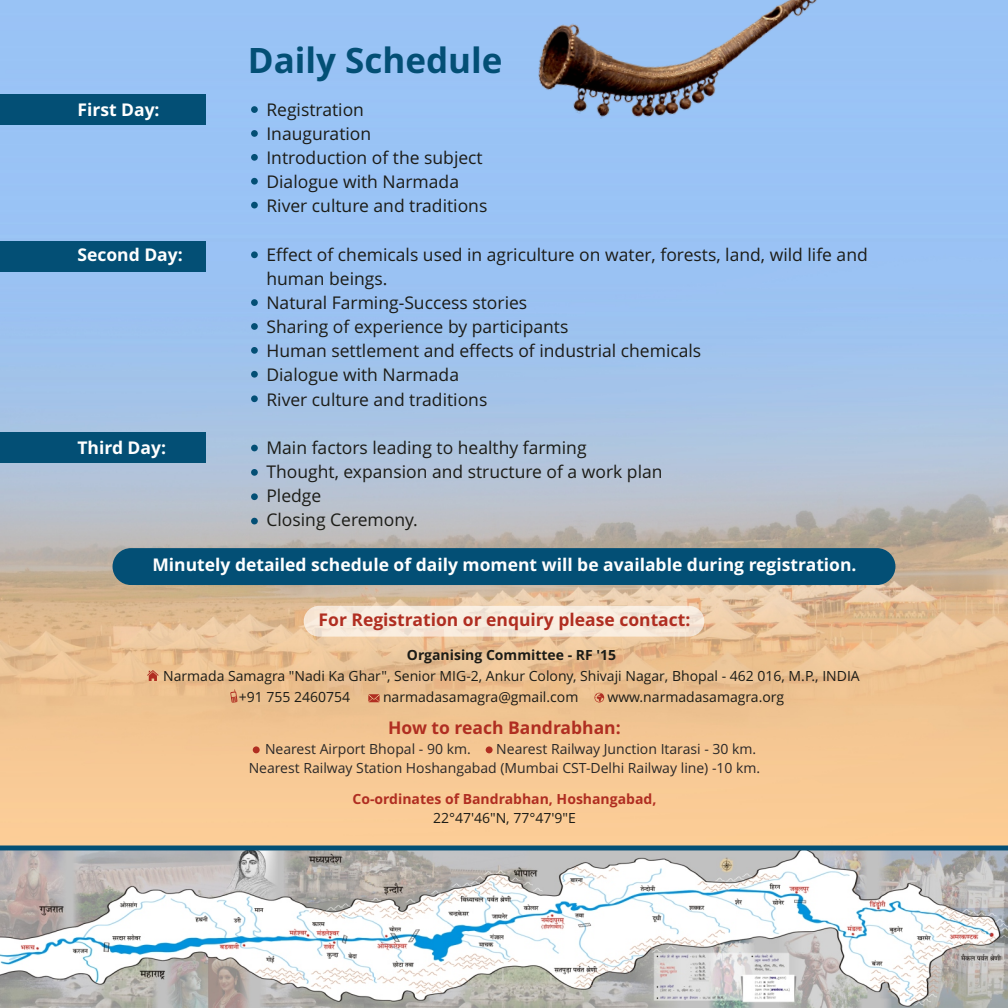
<style>
.page{position:relative;width:1008px;height:1008px;background:#fff}
.page>*{position:absolute;margin:0;border:0;box-sizing:border-box;transform-origin:0 0}
.t1{font:700 35px "Open Sans";color:#034f75}
.t2{font:17.5px/24.2px "Open Sans";color:#1c1c17}
.t3{font:700 17.5px "Open Sans";color:#fff}
.t4{font:700 17.5px "Open Sans";color:#b02e21}
.t5{font:14px/21px "Open Sans";color:#1c1c17}
.t6{font:14px/19.1px "Open Sans";color:#2b2929;text-align:right}
.t7{font:700 14px "Open Sans";color:#b02e21}
.t8{font:700 14px "Open Sans";color:#1c1c17}
</style>
<div class="page">
<img style="left:0;top:0;width:1008px;height:846px">
<img style="left:528px;top:0;width:304px;height:161px">
<div style="left:0;top:94px;width:206px;height:31px;background:#034f75"></div>
<div style="left:0;top:241px;width:206px;height:31px;background:#034f75"></div>
<div style="left:0;top:432px;width:206px;height:30px;background:#034f75"></div>
<div style="left:113px;top:548px;width:782px;height:37px;background:#034f75;border-radius:18px"></div>
<div style="left:251px;top:106px;width:7px;height:7px;background:#034f75;border-radius:50%"></div>
<div style="left:251px;top:130px;width:7px;height:7px;background:#034f75;border-radius:50%"></div>
<div style="left:251px;top:154px;width:7px;height:7px;background:#034f75;border-radius:50%"></div>
<div style="left:251px;top:178px;width:7px;height:7px;background:#034f75;border-radius:50%"></div>
<div style="left:251px;top:202px;width:7px;height:6px;background:#034f75;border-radius:50%"></div>
<div style="left:251px;top:251px;width:7px;height:7px;background:#034f75;border-radius:50%"></div>
<div style="left:251px;top:299px;width:7px;height:7px;background:#034f75;border-radius:50%"></div>
<div style="left:251px;top:323px;width:7px;height:7px;background:#034f75;border-radius:50%"></div>
<div style="left:251px;top:347px;width:7px;height:7px;background:#034f75;border-radius:50%"></div>
<div style="left:251px;top:371px;width:7px;height:7px;background:#034f75;border-radius:50%"></div>
<div style="left:251px;top:445px;width:7px;height:6px;background:#034f75;border-radius:50%"></div>
<div style="left:251px;top:469px;width:7px;height:7px;background:#034f75;border-radius:50%"></div>
<div style="left:251px;top:493px;width:7px;height:7px;background:#034f75;border-radius:50%"></div>
<div style="left:251px;top:518px;width:7px;height:6px;background:#034f75;border-radius:50%"></div>
<img style="left:0;top:850px;width:1008px;height:158px">
<hr style="left:0;top:846px;width:1008px;height:4px;background:#034f75">
<div style="left:251px;top:395px;width:7px;height:7px;background:#034f75;border-radius:50%"></div>
<div style="left:304px;top:606px;width:400px;height:31px;background:#fff;border-radius:15px;opacity:.65"></div>
<svg style="left:368px;top:694px;width:12px;height:8px"></svg>
<svg style="left:594px;top:693px;width:10px;height:9px"></svg>
<svg style="left:147px;top:670px;width:12px;height:11px"></svg>
<svg style="left:230px;top:689px;width:8px;height:14px"></svg>
<div style="left:486px;top:746px;width:7px;height:7px;background:#b02e21;border-radius:50%"></div>
<div style="left:253px;top:746px;width:7px;height:7px;background:#b02e21;border-radius:50%"></div>
<h1 class="t1" style="left:248px;top:46px;width:256px">Daily Schedule</h1>
<p class="t3" style="left:77px;top:102px;width:84px">First Day:</p>
<p class="t2" style="left:266px;top:99px;width:222px">Registration<br>Inauguration<br>Introduction of the subject<br>Dialogue with Narmada<br>River culture and traditions</p>
<p class="t2" style="left:266px;top:244px;width:603px">Effect of chemicals used in agriculture on water, forests, land, wild life and human beings.<br>Natural Farming-Success stories<br>Sharing of experience by participants<br>Human settlement and effects of industrial chemicals<br>Dialogue with Narmada<br>River culture and traditions</p>
<p class="t2" style="left:266px;top:437px;width:398px">Main factors leading to healthy farming<br>Thought, expansion and structure of a work plan<br>Pledge<br>Closing Ceremony.</p>
<p class="t3" style="left:152px;top:558px;width:706px">Minutely detailed schedule of daily moment will be available during registration.</p>
<p class="t4" style="left:319px;top:612px;width:373px">For Registration or enquiry please contact:</p>
<p class="t8" style="left:407px;top:649px;width:211px">Organising Committee - RF '15</p>
<p class="t5" style="left:239px;top:667px;width:622px;text-indent:-76px">Narmada Samagra "Nadi Ka Ghar", Senior MIG-2, Ankur Colony, Shivaji Nagar, Bhopal - 462 016, M.P., INDIA +91 755 2460754</p>
<p class="t3" style="left:77px;top:247px;width:107px">Second Day:</p>
<p class="t3" style="left:77px;top:441px;width:90px">Third Day:</p>
<p class="t5" style="left:383px;top:688px;width:197px">narmadasamagra@gmail.com</p>
<p class="t5" style="left:607px;top:688px;width:178px">www.narmadasamagra.org</p>
<p class="t6" style="left:265px;top:740px;width:207px">Nearest Airport Bhopal - 90 km.</p>
<p class="t4" style="left:388px;top:721px;width:234px">How to reach Bandrabhan:</p>
<p class="t6" style="left:249px;top:740px;width:513px">Nearest Railway Junction Itarasi - 30 km.<br>Nearest Railway Station Hoshangabad (Mumbai CST-Delhi Railway line) -10 km.</p>
<p class="t7" style="left:352px;top:793px;width:305px">Co-ordinates of Bandrabhan, Hoshangabad,</p>
<p class="t5" style="left:433px;top:809px;width:144px">22°47'46"N, 77°47'9"E</p>
</div>
